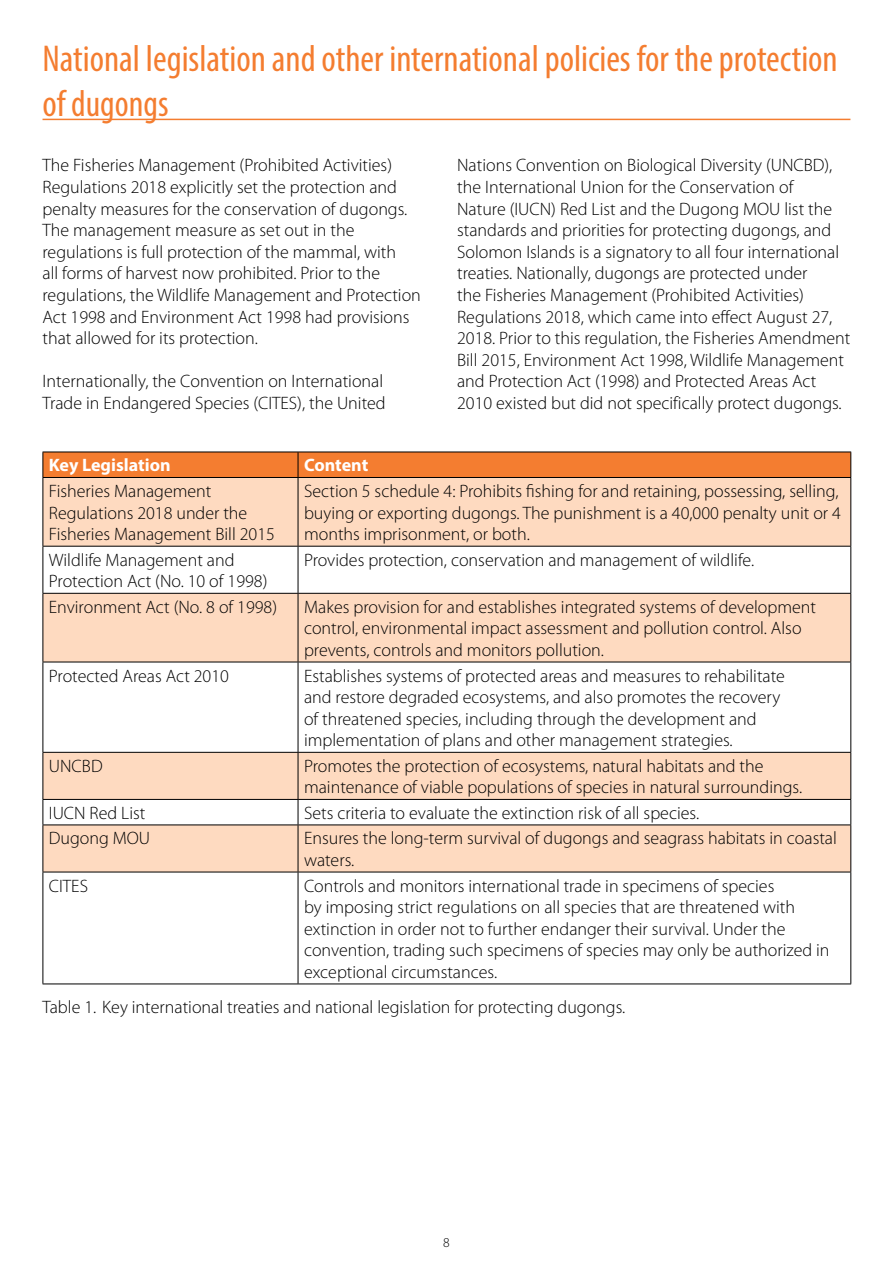
<style>
.page{position:relative;width:893px;height:1263px;background:#fff}
.page>*{position:absolute;margin:0;border:0;box-sizing:border-box;transform-origin:0 0}
.t1{font:condensed 37.5px/45px "Myriad Pro";color:#f47d30}
.t2{font:300 18px/21.6px "Myriad Pro";color:#000}
.t3{font:700 18px "Myriad Pro";color:#fff}
.t4{font:300 13.5px "Myriad Pro";color:#000}
</style>
<div class="page">
<hr style="left:43px;top:119px;width:807px;height:1px;background:#f47d30">
<svg style="left:44px;top:478px;width:806px;height:394px;fill:#fedac0"></svg>
<div style="left:43px;top:452px;width:808px;height:25px;background:#f47d30"></div>
<hr style="left:43px;top:477px;width:255px;height:1px;background:#000">
<hr style="left:43px;top:478px;width:1px;height:68px;background:#000">
<hr style="left:298px;top:477px;width:553px;height:1px;background:#000">
<hr style="left:298px;top:478px;width:1px;height:68px;background:#000">
<hr style="left:850px;top:478px;width:1px;height:68px;background:#000">
<hr style="left:43px;top:546px;width:255px;height:1px;background:#000">
<hr style="left:43px;top:547px;width:1px;height:46px;background:#000">
<hr style="left:298px;top:546px;width:553px;height:1px;background:#000">
<hr style="left:298px;top:547px;width:1px;height:46px;background:#000">
<hr style="left:850px;top:547px;width:1px;height:46px;background:#000">
<hr style="left:43px;top:593px;width:255px;height:1px;background:#000">
<hr style="left:43px;top:594px;width:1px;height:68px;background:#000">
<hr style="left:298px;top:593px;width:553px;height:1px;background:#000">
<hr style="left:298px;top:594px;width:1px;height:68px;background:#000">
<hr style="left:850px;top:594px;width:1px;height:68px;background:#000">
<hr style="left:43px;top:662px;width:255px;height:1px;background:#000">
<hr style="left:43px;top:662px;width:1px;height:90px;background:#000">
<hr style="left:298px;top:662px;width:553px;height:1px;background:#000">
<hr style="left:298px;top:662px;width:1px;height:90px;background:#000">
<hr style="left:850px;top:662px;width:1px;height:90px;background:#000">
<svg style="left:43px;top:800px;width:1px;height:24px"></svg>
<svg style="left:298px;top:800px;width:1px;height:24px"></svg>
<svg style="left:850px;top:800px;width:1px;height:24px"></svg>
<hr style="left:43px;top:872px;width:1px;height:111px;background:#000">
<hr style="left:298px;top:872px;width:1px;height:111px;background:#000">
<hr style="left:850px;top:872px;width:1px;height:111px;background:#000">
<hr style="left:43px;top:983px;width:255px;height:1px;background:#000">
<hr style="left:298px;top:983px;width:553px;height:1px;background:#000">
<hr style="left:43px;top:752px;width:255px;height:1px;background:#000">
<hr style="left:43px;top:753px;width:1px;height:46px;background:#000">
<hr style="left:43px;top:799px;width:255px;height:1px;background:#000">
<hr style="left:298px;top:752px;width:553px;height:1px;background:#000">
<hr style="left:298px;top:753px;width:1px;height:46px;background:#000">
<hr style="left:850px;top:753px;width:1px;height:46px;background:#000">
<hr style="left:298px;top:799px;width:553px;height:1px;background:#000">
<hr style="left:43px;top:824px;width:255px;height:1px;background:#000">
<hr style="left:43px;top:825px;width:1px;height:47px;background:#000">
<hr style="left:43px;top:872px;width:255px;height:1px;background:#000">
<hr style="left:298px;top:824px;width:553px;height:1px;background:#000">
<hr style="left:298px;top:825px;width:1px;height:47px;background:#000">
<hr style="left:850px;top:825px;width:1px;height:47px;background:#000">
<hr style="left:298px;top:872px;width:553px;height:1px;background:#000">
<h1 class="t1" style="left:43px;top:35px;width:797px">National legislation and other international policies for the protection of dugongs</h1>
<p class="t2" style="left:43px;top:155px;width:380px">The Fisheries Management (Prohibited Activities)<br>Regulations 2018 explicitly set the protection and penalty measures for the conservation of dugongs.<br>The management measure as set out in the regulations is full protection of the mammal, with<br>all forms of harvest now prohibited. Prior to the regulations, the Wildlife Management and Protection Act 1998 and Environment Act 1998 had provisions that allowed for its protection.</p>
<p class="t2" style="left:43px;top:371px;width:345px">Internationally, the Convention on International<br>Trade in Endangered Species (CITES), the United</p>
<p class="t2" style="left:457px;top:155px;width:395px">Nations Convention on Biological Diversity (UNCBD), the International Union for the Conservation of<br>Nature (IUCN) Red List and the Dugong MOU list the standards and priorities for protecting dugongs, and Solomon Islands is a signatory to all four international treaties. Nationally, dugongs are protected under<br>the Fisheries Management (Prohibited Activities)<br>Regulations 2018, which came into effect August 27, 2018. Prior to this regulation, the Fisheries Amendment Bill 2015, Environment Act 1998, Wildlife Management and Protection Act (1998) and Protected Areas Act 2010 existed but did not specifically protect dugongs.</p>
<p class="t3" style="left:49px;top:454px;width:123px">Key Legislation</p>
<p class="t3" style="left:304px;top:454px;width:66px">Content</p>
<p class="t2" style="left:49px;top:480px;width:228px">Fisheries Management<br>Regulations 2018 under the<br>Fisheries Management Bill 2015</p>
<p class="t2" style="left:304px;top:480px;width:538px">Section 5 schedule 4: Prohibits fishing for and retaining, possessing, selling, buying or exporting dugongs. The punishment is a 40,000 penalty unit or 4 months imprisonment, or both.</p>
<p class="t2" style="left:49px;top:549px;width:220px">Wildlife Management and<br>Protection Act (No. 10 of 1998)</p>
<p class="t2" style="left:304px;top:549px;width:452px">Provides protection, conservation and management of wildlife.</p>
<p class="t2" style="left:49px;top:596px;width:230px">Environment Act (No. 8 of 1998)</p>
<p class="t2" style="left:304px;top:596px;width:514px">Makes provision for and establishes integrated systems of development control, environmental impact assessment and pollution control. Also prevents, controls and monitors pollution.</p>
<p class="t2" style="left:49px;top:665px;width:182px">Protected Areas Act 2010</p>
<p class="t2" style="left:304px;top:665px;width:482px">Establishes systems of protected areas and measures to rehabilitate and restore degraded ecosystems, and also promotes the recovery of threatened species, including through the development and implementation of plans and other management strategies.</p>
<p class="t2" style="left:49px;top:755px;width:55px">UNCBD</p>
<p class="t2" style="left:304px;top:755px;width:500px">Promotes the protection of ecosystems, natural habitats and the maintenance of viable populations of species in natural surroundings.</p>
<p class="t2" style="left:49px;top:802px;width:98px">IUCN Red List</p>
<p class="t2" style="left:304px;top:802px;width:397px">Sets criteria to evaluate the extinction risk of all species.</p>
<p class="t2" style="left:49px;top:828px;width:103px">Dugong MOU</p>
<p class="t2" style="left:304px;top:828px;width:534px">Ensures the long-term survival of dugongs and seagrass habitats in coastal waters.</p>
<p class="t2" style="left:49px;top:875px;width:41px">CITES</p>
<p class="t2" style="left:304px;top:875px;width:527px">Controls and monitors international trade in specimens of species<br>by imposing strict regulations on all species that are threatened with extinction in order not to further endanger their survival. Under the convention, trading such specimens of species may only be authorized in exceptional circumstances.</p>
<p class="t2" style="left:43px;top:996px;width:584px">Table 1. Key international treaties and national legislation for protecting dugongs.</p>
<p class="t4" style="left:443px;top:1235px;width:8px">8</p>
</div>
